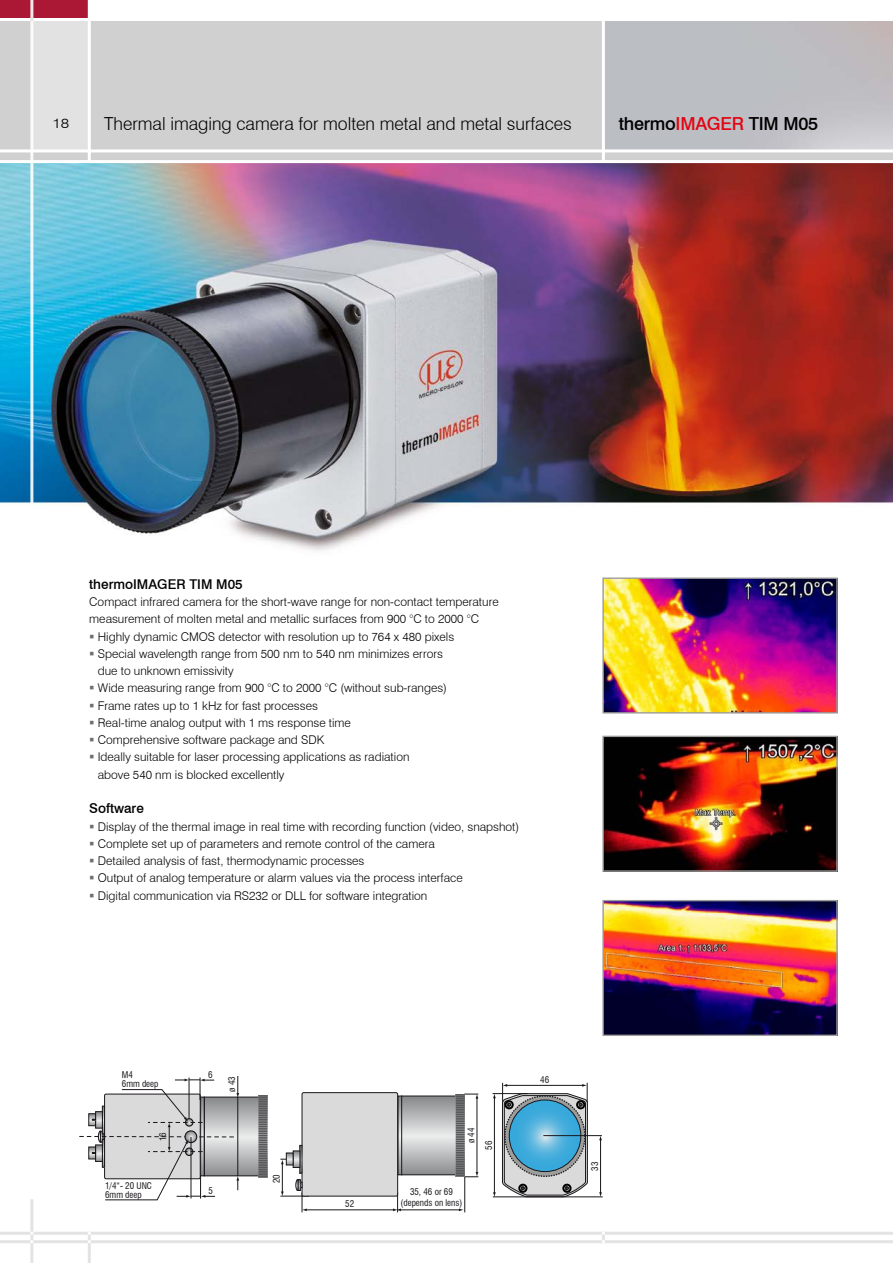
<style>
.page{position:relative;width:893px;height:1263px;background:#fff}
.page>*{position:absolute;margin:0;border:0;box-sizing:border-box;transform-origin:0 0}
.t1{font:300 18px "Swiss 721 BT";color:#000}
.t2{font:500 18px "Swiss 721 BT";letter-spacing:-.015em;color:#000}
.t3{font:500 13.5px "Swiss 721 BT";color:#000}
.t4{font:300 13.5px "Swiss 721 BT";color:#000;scale:1.18 1}
.t5{font:300 12px/17.2px "Swiss 721 BT";color:#000}
.t6{font:condensed 9px/9px "Swiss 721 BT";color:#1a171b}
.s1{color:#e30613}
</style>
<div class="page">
<img style="left:0;top:163px;width:893px;height:388px">
<div style="left:0;top:21px;width:893px;height:141px;background:#d0d0d0"></div>
<img style="left:605px;top:21px;width:288px;height:128px">
<div style="left:32px;top:21px;width:57px;height:130px;background:#e2e2e2"></div>
<div style="left:0;top:0;width:89px;height:18px;background:#aa1836"></div>
<hr style="left:88px;top:0;width:3px;height:163px;background:#fff">
<hr style="left:602px;top:17px;width:3px;height:145px;background:#fff">
<hr style="left:0;top:149px;width:893px;height:3px;background:#fff">
<hr style="left:0;top:160px;width:893px;height:3px;background:#fff">
<hr style="left:0;top:1240px;width:893px;height:3px;background:#e3e3e3">
<hr style="left:30px;top:0;width:3px;height:506px;background:#e3e3e3">
<hr style="left:0;top:1232px;width:893px;height:3px;background:#e3e3e3">
<hr style="left:30px;top:1199px;width:3px;height:64px;background:#e3e3e3">
<hr style="left:88px;top:1232px;width:3px;height:31px;background:#e3e3e3">
<svg style="left:602px;top:1232px;width:3px;height:11px"></svg>
<hr style="left:493px;top:1196px;width:110px;height:1px;background:#1a171b">
<hr style="left:493px;top:1093px;width:35px;height:1px;background:#1a171b">
<hr style="left:464px;top:1176px;width:1px;height:36px;background:#1a171b">
<hr style="left:494px;top:1097px;width:1px;height:96px;background:#1a171b">
<svg style="left:493px;top:1192px;width:3px;height:5px"></svg>
<svg style="left:493px;top:1093px;width:3px;height:5px"></svg>
<div style="left:302px;top:1093px;width:96px;height:103px;background:#dadada;border-radius:2px"></div>
<div style="left:302px;top:1092px;width:96px;height:104px;border:1px solid #1a171b;border-radius:2px"></div>
<div style="left:300px;top:1145px;width:2px;height:28px;border:1px solid #1a171b"></div>
<div style="left:293px;top:1151px;width:7px;height:16px;border:1px solid #1a171b"></div>
<hr style="left:600px;top:1139px;width:1px;height:54px;background:#1a171b">
<svg style="left:599px;top:1192px;width:3px;height:5px"></svg>
<hr style="left:306px;top:1209px;width:88px;height:1px;background:#1a171b">
<hr style="left:400px;top:1209px;width:60px;height:1px;background:#1a171b">
<svg style="left:393px;top:1192px;width:8px;height:20px"></svg>
<svg style="left:280px;top:1153px;width:29px;height:59px"></svg>
<svg style="left:502px;top:1083px;width:86px;height:114px;background:#83aabc"></svg>
<hr style="left:543px;top:1135px;width:59px;height:1px;background:#1a171b">
<svg style="left:239px;top:1099px;width:18px;height:75px"></svg>
<div style="left:204px;top:1097px;width:55px;height:79px;border:1px solid #1a171b"></div>
<div style="left:259px;top:1095px;width:8px;height:83px;background:#77787a"></div>
<svg style="left:258px;top:1095px;width:9px;height:82px"></svg>
<svg style="left:403px;top:1098px;width:51px;height:75px;background:#bbbcbd"></svg>
<div style="left:401px;top:1096px;width:55px;height:79px;border:1px solid #1a171b"></div>
<svg style="left:456px;top:1094px;width:22px;height:83px"></svg>
<svg style="left:79px;top:1076px;width:160px;height:124px"></svg>
<img style="left:604px;top:579px;width:232px;height:132px">
<div style="left:602px;top:577px;width:236px;height:136px;border:1px solid #9d9d9c"></div>
<img style="left:604px;top:738px;width:232px;height:132px">
<div style="left:602px;top:736px;width:236px;height:136px;border:1px solid #9d9d9c"></div>
<img style="left:604px;top:902px;width:232px;height:132px">
<div style="left:602px;top:900px;width:236px;height:136px;border:1px solid #9d9d9c"></div>
<p class="t4" style="left:52px;top:115px;width:16px">18</p>
<h1 class="t1" style="left:104px;top:113px;width:469px">Thermal imaging camera for molten metal and metal surfaces</h1>
<h1 class="t2" style="left:619px;top:113px;width:201px">thermo<span class="s1">IMAGER</span> TIM M05</h1>
<p class="t3" style="left:89px;top:576px;width:155px">thermoIMAGER TIM M05</p>
<p class="t5" style="left:89px;top:593px;width:411px">Compact infrared camera for the short-wave range for non-contact temperature</p>
<p class="t5" style="left:89px;top:610px;width:391px">measurement of molten metal and metallic surfaces from 900 °C to 2000 °C</p>
<p class="t5" style="left:98px;top:628px;width:358px">Highly dynamic CMOS detector with resolution up to 764 x 480 pixels</p>
<p class="t5" style="left:98px;top:645px;width:347px">Special wavelength range from 500 nm to 540 nm minimizes errors</p>
<p class="t5" style="left:98px;top:662px;width:138px">due to unknown emissivity</p>
<p class="t5" style="left:98px;top:679px;width:351px">Wide measuring range from 900 °C to 2000 °C (without sub-ranges)</p>
<p class="t5" style="left:98px;top:697px;width:222px">Frame rates up to 1 kHz for fast processes</p>
<p class="t5" style="left:98px;top:714px;width:255px">Real-time analog output with 1 ms response time</p>
<p class="t5" style="left:98px;top:731px;width:228px">Comprehensive software package and SDK</p>
<p class="t5" style="left:98px;top:748px;width:313px">Ideally suitable for laser processing applications as radiation</p>
<p class="t5" style="left:98px;top:766px;width:188px">above 540 nm is blocked excellently</p>
<p class="t3" style="left:89px;top:800px;width:56px">Software</p>
<p class="t5" style="left:98px;top:817px;width:423px">Display of the thermal image in real time with recording function (video, snapshot)<br>Complete set up of parameters and remote control of the camera<br>Detailed analysis of fast, thermodynamic processes<br>Output of analog temperature or alarm values via the process interface<br>Digital communication via RS232 or DLL for software integration</p>
<p class="t6" style="left:122px;top:1070px;width:38px">M4<br>6mm deep</p>
<p class="t6" style="left:208px;top:1070px;width:6px">6</p>
<p class="t6" style="left:227px;top:1092px;width:17px;rotate:-90deg">ø 43</p>
<p class="t6" style="left:540px;top:1075px;width:10px">46</p>
<p class="t6" style="left:159px;top:1141px;width:10px;rotate:-90deg">16</p>
<p class="t6" style="left:467px;top:1143px;width:17px;rotate:-90deg">ø 44</p>
<p class="t6" style="left:484px;top:1150px;width:10px;rotate:-90deg">56</p>
<p class="t6" style="left:590px;top:1171px;width:10px;rotate:-90deg">33</p>
<p class="t6" style="left:105px;top:1181px;width:48px">1/4“- 20 UNC<br>6mm deep</p>
<p class="t6" style="left:209px;top:1186px;width:6px">5</p>
<p class="t6" style="left:272px;top:1183px;width:10px;rotate:-90deg">20</p>
<p class="t6" style="left:345px;top:1200px;width:10px">52</p>
<p class="t6" style="left:401px;top:1186px;width:63px;line-height:10.8px;text-align:center">35, 46 or 69 (depends on lens)</p>
</div>
